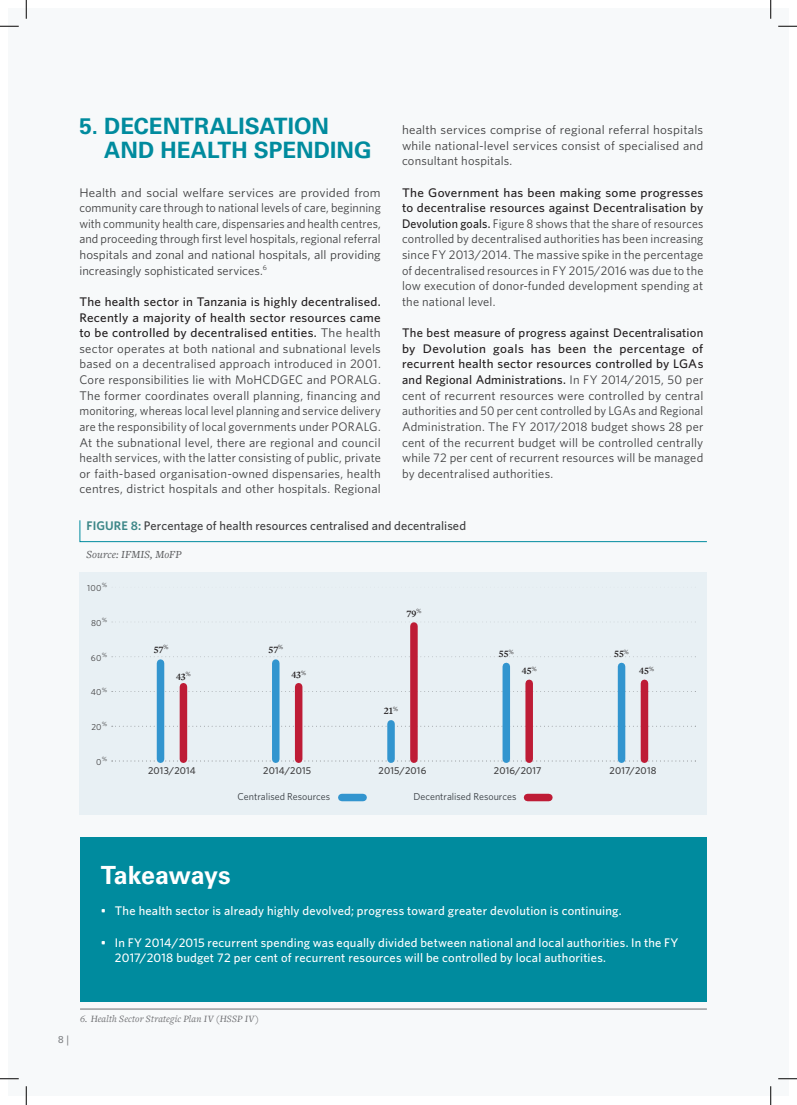
<style>
.page{position:relative;width:797px;height:1105px;background:#fff}
.page>*{position:absolute;margin:0;border:0;box-sizing:border-box;transform-origin:0 0}
.t1{font:700 25px "Univers LT Std";letter-spacing:-.01em;color:#fff}
.t2{font:700 22.5px/23.8px "Univers LT Std";color:#008b9e}
.t3{font:12.5px/15.6px "Whitney HTF";letter-spacing:.01em;color:#3e3e3f;text-align:justify;scale:1.05 1}
.t4{font:12.5px/15.6px "Whitney HTF";letter-spacing:.01em;color:#3e3e3f;text-align:justify}
.t5{font:12.5px/15.6px "Whitney HTF";letter-spacing:.01em;color:#3e3e3f;text-align:justify;scale:.96 1}
.t6{font:500 12.5px/15.6px "Whitney HTF";letter-spacing:.015em;color:#fff}
.t7{font:12.5px/15.6px "Whitney HTF";letter-spacing:.01em;color:#3e3e3f;text-align:justify;scale:1.04 1}
.t8{font:500 12.5px "Whitney HTF";letter-spacing:.005em;color:#3e3e3f}
.t9{font:italic 11.25px "Freight Text Pro";letter-spacing:.005em;color:#57585a}
.t10{font:500 10px "Whitney HTF";letter-spacing:.015em;color:#3e3e3f}
.t11{font:10px "Whitney HTF";letter-spacing:.005em;color:#353b40}
.t12{font:italic 10px "Freight Text Pro";letter-spacing:.015em;color:#6c6d70}
.t13{font:700 10px "Freight Text Pro";letter-spacing:-.02em;color:#231f20}
.t14{font:10px "Univers LT Std";color:#808285}
.t15{font:8.75px "Whitney HTF";letter-spacing:.025em;color:#3e3e3f}
.s1{font-weight:500;color:#231f20}
.s2{font-weight:600;color:#3d8788}
</style>
<div class="page">
<div style="left:9px;top:9px;width:779px;height:1087px;background:#f7f9fa"></div>
<svg style="left:79px;top:520px;width:628px;height:23px"></svg>
<div style="left:79px;top:573px;width:628px;height:242px;background:#e8f0f4"></div>
<svg style="left:112px;top:621px;width:584px;height:1px"></svg>
<svg style="left:112px;top:656px;width:584px;height:1px"></svg>
<svg style="left:112px;top:691px;width:584px;height:1px"></svg>
<svg style="left:112px;top:726px;width:584px;height:1px"></svg>
<svg style="left:112px;top:760px;width:584px;height:1px"></svg>
<div style="left:157px;top:663px;width:7px;height:96px;background:#3295cf"></div>
<div style="left:180px;top:687px;width:7px;height:72px;background:#be1c36"></div>
<div style="left:272px;top:663px;width:7px;height:96px;background:#3295cf"></div>
<div style="left:295px;top:687px;width:7px;height:72px;background:#be1c36"></div>
<div style="left:387px;top:724px;width:8px;height:35px;background:#3295cf"></div>
<div style="left:410px;top:626px;width:7px;height:133px;background:#be1c36"></div>
<div style="left:502px;top:666px;width:8px;height:93px;background:#3295cf"></div>
<div style="left:525px;top:683px;width:8px;height:76px;background:#be1c36"></div>
<div style="left:617px;top:666px;width:8px;height:93px;background:#3295cf"></div>
<div style="left:640px;top:683px;width:8px;height:76px;background:#be1c36"></div>
<div style="left:342px;top:794px;width:21px;height:7px;background:#3295cf"></div>
<div style="left:527px;top:794px;width:22px;height:7px;background:#be1c36"></div>
<hr style="left:80px;top:1008px;width:627px;height:1px;background:#6c6d70">
<div style="left:80px;top:837px;width:626px;height:165px;background:#008b9e"></div>
<svg style="left:0;top:25px;width:19px;height:2px"></svg>
<svg style="left:778px;top:25px;width:19px;height:2px"></svg>
<svg style="left:0;top:1078px;width:19px;height:1px"></svg>
<svg style="left:778px;top:1078px;width:19px;height:1px"></svg>
<svg style="left:25px;top:0;width:2px;height:19px"></svg>
<svg style="left:25px;top:1086px;width:2px;height:19px"></svg>
<svg style="left:770px;top:0;width:1px;height:19px"></svg>
<svg style="left:770px;top:1086px;width:1px;height:19px"></svg>
<h2 class="t2" style="left:104px;top:114px;width:269px;text-indent:-25px">5. DECENTRALISATION<br>AND HEALTH SPENDING</h2>
<p class="t3" style="left:79px;top:184px;width:288px">Health and social welfare services are provided from community care through to national levels of care, beginning with community health care, dispensaries and health centres, and proceeding through first level hospitals, regional referral hospitals and zonal and national hospitals, all providing increasingly sophisticated services.<sup>6</sup></p>
<p class="t3" style="left:79px;top:293px;width:288px"><span class="s1">The health sector in Tanzania is highly decentralised.<br>Recently a majority of health sector resources came to be controlled by decentralised entities.</span> The health sector operates at both national and subnational levels based on a decentralised approach introduced in 2001.<br>Core responsibilities lie with MoHCDGEC and PORALG.<br>The former coordinates overall planning, financing and monitoring, whereas local level planning and service delivery are the responsibility of local governments under PORALG.<br>At the subnational level, there are regional and council health services, with the latter consisting of public, private or faith-based organisation-owned dispensaries, health centres, district hospitals and other hospitals. Regional</p>
<p class="t7" style="left:402px;top:122px;width:291px">health services comprise of regional referral hospitals while national-level services consist of specialised and consultant hospitals.</p>
<p class="t5" style="left:402px;top:184px;width:315px"><span class="s1">The Government has been making some progresses to decentralise resources against Decentralisation by Devolution goals.</span> Figure 8 shows that the share of resources controlled by decentralised authorities has been increasing since FY 2013/2014. The massive spike in the percentage of decentralised resources in FY 2015/2016 was due to the low execution of donor-funded development spending at the national level.</p>
<p class="t4" style="left:402px;top:325px;width:303px"><span class="s1">The best measure of progress against Decentralisation by Devolution goals has been the percentage of recurrent health sector resources controlled by LGAs and Regional Administrations.</span> In FY 2014/2015, 50 per cent of recurrent resources were controlled by central authorities and 50 per cent controlled by LGAs and Regional Administration. The FY 2017/2018 budget shows 28 per cent of the recurrent budget will be controlled centrally while 72 per cent of recurrent resources will be managed by decentralised authorities.</p>
<p class="t8" style="left:86px;top:518px;width:381px"><span class="s2">FIGURE 8:</span> Percentage of health resources centralised and decentralised</p>
<p class="t9" style="left:86px;top:547px;width:97px">Source: IFMIS, MoFP</p>
<p class="t15" style="left:87px;top:583px;width:21px">100<sup>%</sup></p>
<p class="t15" style="left:91px;top:618px;width:17px">80<sup>%</sup></p>
<p class="t15" style="left:91px;top:652px;width:17px">60<sup>%</sup></p>
<p class="t15" style="left:91px;top:687px;width:18px">40<sup>%</sup></p>
<p class="t15" style="left:91px;top:722px;width:17px">20<sup>%</sup></p>
<p class="t15" style="left:96px;top:757px;width:12px">0<sup>%</sup></p>
<p class="t13" style="left:406px;top:607px;width:17px">79<sup>%</sup></p>
<p class="t13" style="left:268px;top:643px;width:16px">57<sup>%</sup></p>
<p class="t13" style="left:154px;top:643px;width:16px">57<sup>%</sup></p>
<p class="t13" style="left:499px;top:647px;width:16px">55<sup>%</sup></p>
<p class="t13" style="left:614px;top:647px;width:16px">55<sup>%</sup></p>
<p class="t13" style="left:522px;top:664px;width:16px">45<sup>%</sup></p>
<p class="t13" style="left:639px;top:664px;width:16px">45<sup>%</sup></p>
<p class="t13" style="left:291px;top:668px;width:16px">43<sup>%</sup></p>
<p class="t13" style="left:176px;top:670px;width:16px">43<sup>%</sup></p>
<p class="t13" style="left:384px;top:704px;width:16px">21<sup>%</sup></p>
<p class="t10" style="left:148px;top:764px;width:49px">2013/2014</p>
<p class="t10" style="left:263px;top:764px;width:49px">2014/2015</p>
<p class="t10" style="left:378px;top:764px;width:49px">2015/2016</p>
<p class="t10" style="left:494px;top:764px;width:49px">2016/2017</p>
<p class="t10" style="left:609px;top:764px;width:48px">2017/2018</p>
<p class="t11" style="left:237px;top:791px;width:94px">Centralised Resources</p>
<p class="t11" style="left:413px;top:791px;width:105px">Decentralised Resources</p>
<h1 class="t1" style="left:101px;top:861px;width:131px">Takeaways</h1>
<p class="t6" style="left:101px;top:903px;width:522px">• The health sector is already highly devolved; progress toward greater devolution is continuing.</p>
<p class="t6" style="left:115px;top:934px;width:565px;text-indent:-14px">• In FY 2014/2015 recurrent spending was equally divided between national and local authorities. In the FY<br>2017/2018 budget 72 per cent of recurrent resources will be controlled by local authorities.</p>
<p class="t14" style="left:58px;top:1034px;width:12px">8 |</p>
<p class="t12" style="left:80px;top:1012px;width:180px">6. Health Sector Strategic Plan IV (HSSP IV)</p>
</div>
